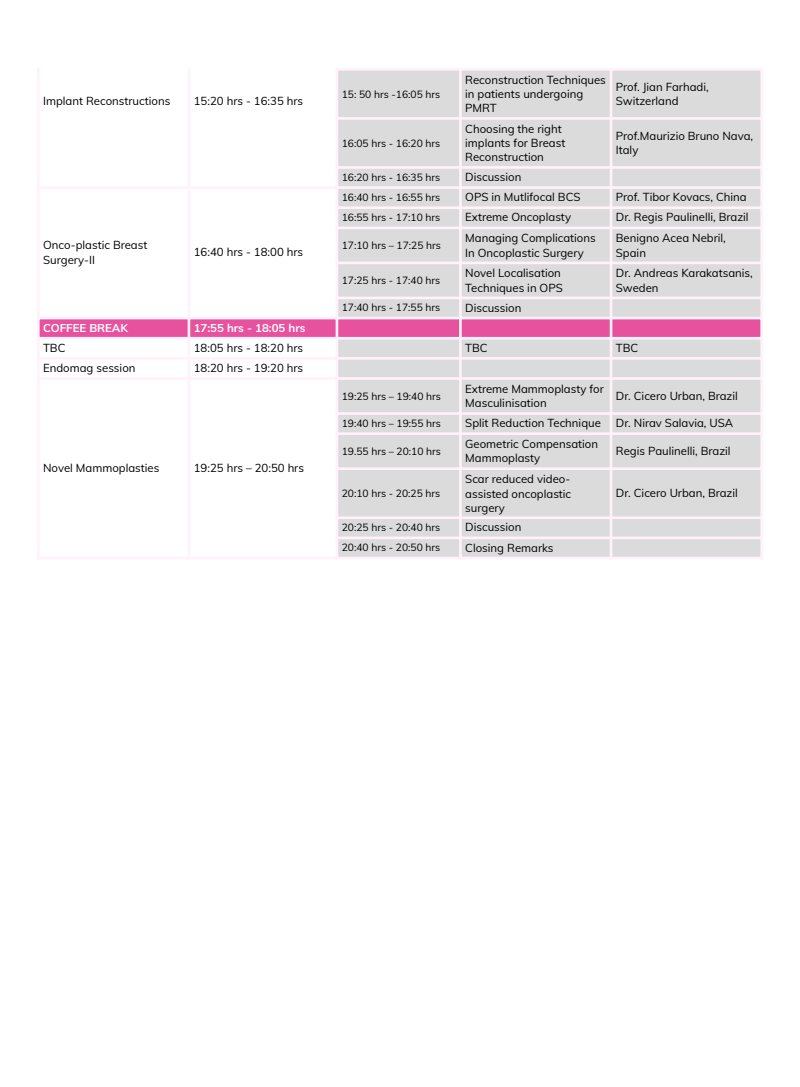
<style>
.page{position:relative;width:800px;height:1087px;background:#fff}
.page>*{position:absolute;margin:0;border:0;box-sizing:border-box;transform-origin:0 0}
.t1{font:11.4px/14.3px "Muli";color:#000}
.t2{font:700 11.4px "Muli";color:#fff}
.t3{font:10.25px "Muli";color:#000}
</style>
<div class="page">
<svg style="left:40px;top:71px;width:720px;height:486px;fill:#dbdbdb"></svg>
<hr style="left:37px;top:68px;width:3px;height:491px;background:#fff2fb">
<hr style="left:188px;top:68px;width:2px;height:491px;background:#fff2fb">
<hr style="left:336px;top:68px;width:2px;height:491px;background:#fff2fb">
<hr style="left:459px;top:68px;width:3px;height:491px;background:#fff2fb">
<hr style="left:610px;top:68px;width:2px;height:491px;background:#fff2fb">
<hr style="left:336px;top:68px;width:427px;height:3px;background:#fff2fb">
<hr style="left:336px;top:117px;width:427px;height:3px;background:#fff2fb">
<hr style="left:336px;top:166px;width:427px;height:3px;background:#fff2fb">
<hr style="left:37px;top:186px;width:726px;height:3px;background:#fff2fb">
<hr style="left:336px;top:206px;width:427px;height:3px;background:#fff2fb">
<hr style="left:336px;top:227px;width:427px;height:2px;background:#fff2fb">
<hr style="left:336px;top:262px;width:427px;height:2px;background:#fff2fb">
<hr style="left:336px;top:297px;width:427px;height:2px;background:#fff2fb">
<hr style="left:37px;top:317px;width:726px;height:2px;background:#fff2fb">
<hr style="left:37px;top:337px;width:726px;height:3px;background:#fff2fb">
<hr style="left:37px;top:357px;width:726px;height:3px;background:#fff2fb">
<hr style="left:37px;top:377px;width:726px;height:3px;background:#fff2fb">
<hr style="left:336px;top:412px;width:427px;height:3px;background:#fff2fb">
<hr style="left:336px;top:432px;width:427px;height:3px;background:#fff2fb">
<hr style="left:336px;top:467px;width:427px;height:3px;background:#fff2fb">
<hr style="left:336px;top:516px;width:427px;height:3px;background:#fff2fb">
<hr style="left:336px;top:537px;width:427px;height:2px;background:#fff2fb">
<hr style="left:37px;top:557px;width:726px;height:2px;background:#fff2fb">
<hr style="left:760px;top:68px;width:3px;height:491px;background:#fff2fb">
<p class="t1" style="left:43px;top:93px;width:129px">Implant Reconstructions</p>
<p class="t1" style="left:194px;top:93px;width:111px">15:20 hrs - 16:35 hrs</p>
<p class="t1" style="left:43px;top:238px;width:106px">Onco-plastic Breast<br>Surgery-II</p>
<p class="t1" style="left:194px;top:245px;width:111px">16:40 hrs - 18:00 hrs</p>
<p class="t3" style="left:342px;top:87px;width:100px">15: 50 hrs -16:05 hrs</p>
<p class="t3" style="left:342px;top:136px;width:100px">16:05 hrs - 16:20 hrs</p>
<p class="t1" style="left:465px;top:72px;width:142px">Reconstruction Techniques in patients undergoing<br>PMRT</p>
<p class="t1" style="left:616px;top:79px;width:94px">Prof. Jian Farhadi,<br>Switzerland</p>
<p class="t1" style="left:465px;top:121px;width:102px">Choosing the right implants for Breast<br>Reconstruction</p>
<p class="t1" style="left:616px;top:128px;width:139px">Prof.Maurizio Bruno Nava,<br>Italy</p>
<p class="t3" style="left:342px;top:171px;width:100px">16:20 hrs - 16:35 hrs</p>
<p class="t1" style="left:465px;top:170px;width:58px">Discussion</p>
<p class="t3" style="left:342px;top:191px;width:100px">16:40 hrs - 16:55 hrs</p>
<p class="t1" style="left:465px;top:190px;width:117px">OPS in Mutlifocal BCS</p>
<p class="t1" style="left:616px;top:190px;width:132px">Prof. Tibor Kovacs, China</p>
<p class="t3" style="left:342px;top:211px;width:100px">16:55 hrs - 17:10 hrs</p>
<p class="t1" style="left:465px;top:210px;width:107px">Extreme Oncoplasty</p>
<p class="t1" style="left:616px;top:210px;width:134px">Dr. Regis Paulinelli, Brazil</p>
<p class="t3" style="left:342px;top:239px;width:101px">17:10 hrs – 17:25 hrs</p>
<p class="t1" style="left:465px;top:231px;width:132px">Managing Complications<br>In Oncoplastic Surgery</p>
<p class="t1" style="left:616px;top:231px;width:112px">Benigno Acea Nebril,<br>Spain</p>
<p class="t3" style="left:342px;top:274px;width:100px">17:25 hrs - 17:40 hrs</p>
<p class="t1" style="left:465px;top:266px;width:99px">Novel Localisation<br>Techniques in OPS</p>
<p class="t1" style="left:616px;top:266px;width:138px">Dr. Andreas Karakatsanis,<br>Sweden</p>
<p class="t3" style="left:342px;top:301px;width:100px">17:40 hrs - 17:55 hrs</p>
<p class="t1" style="left:465px;top:300px;width:58px">Discussion</p>
<p class="t2" style="left:43px;top:320px;width:86px">COFFEE BREAK</p>
<p class="t2" style="left:194px;top:320px;width:113px">17:55 hrs - 18:05 hrs</p>
<p class="t1" style="left:43px;top:340px;width:24px">TBC</p>
<p class="t1" style="left:194px;top:340px;width:111px">18:05 hrs - 18:20 hrs</p>
<p class="t1" style="left:465px;top:340px;width:24px">TBC</p>
<p class="t1" style="left:616px;top:340px;width:24px">TBC</p>
<p class="t1" style="left:43px;top:361px;width:94px">Endomag session</p>
<p class="t1" style="left:194px;top:361px;width:111px">18:20 hrs - 19:20 hrs</p>
<p class="t1" style="left:43px;top:460px;width:118px">Novel Mammoplasties</p>
<p class="t1" style="left:194px;top:460px;width:112px">19:25 hrs – 20:50 hrs</p>
<p class="t3" style="left:342px;top:389px;width:101px">19:25 hrs – 19:40 hrs</p>
<p class="t1" style="left:465px;top:382px;width:140px">Extreme Mammoplasty for<br>Masculinisation</p>
<p class="t1" style="left:616px;top:389px;width:124px">Dr. Cicero Urban, Brazil</p>
<p class="t3" style="left:342px;top:417px;width:101px">19:40 hrs – 19:55 hrs</p>
<p class="t1" style="left:465px;top:416px;width:137px">Split Reduction Technique</p>
<p class="t1" style="left:616px;top:416px;width:119px">Dr. Nirav Salavia, USA</p>
<p class="t3" style="left:342px;top:445px;width:101px">19.55 hrs – 20:10 hrs</p>
<p class="t1" style="left:465px;top:437px;width:134px">Geometric Compensation<br>Mammoplasty</p>
<p class="t1" style="left:616px;top:444px;width:116px">Regis Paulinelli, Brazil</p>
<p class="t3" style="left:342px;top:487px;width:100px">20:10 hrs - 20:25 hrs</p>
<p class="t1" style="left:465px;top:472px;width:108px;text-align:justify">Scar reduced video&shy;assisted oncoplastic surgery</p>
<p class="t1" style="left:616px;top:486px;width:124px">Dr. Cicero Urban, Brazil</p>
<p class="t3" style="left:342px;top:521px;width:100px">20:25 hrs - 20:40 hrs</p>
<p class="t1" style="left:465px;top:520px;width:58px">Discussion</p>
<p class="t3" style="left:342px;top:541px;width:100px">20:40 hrs - 20:50 hrs</p>
<p class="t1" style="left:465px;top:540px;width:90px">Closing Remarks</p>
</div>
